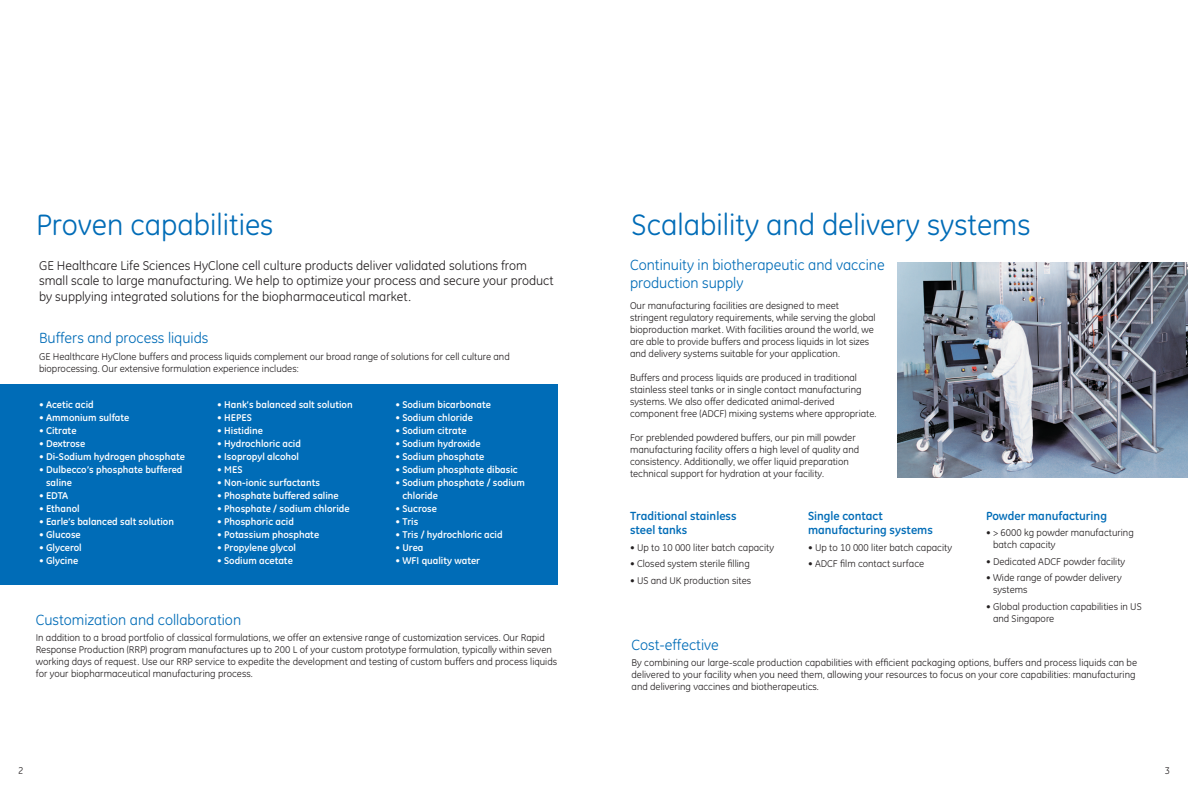
<style>
.page{position:relative;width:1188px;height:792px;background:#fff}
.page>*{position:absolute;margin:0;border:0;box-sizing:border-box;transform-origin:0 0}
.t1{font:30px "GE Inspira";color:#006cb7}
.t2{font:15px/18px "GE Inspira";color:#006cb7}
.t3{font:13px/15.6px "GE Inspira";color:#231f20}
.t4{font:700 12px/14.4px "GE Inspira";color:#006cb7}
.t5{font:10px/12px "GE Inspira";color:#231f20}
.t6{font:700 10px/13px "GE Inspira";color:#fff}
</style>
<div class="page">
<div style="left:0;top:384px;width:558px;height:200px;background:#006cb7"></div>
<img style="left:897px;top:263px;width:291px;height:214px">
<h1 class="t1" style="left:36px;top:207px;width:239px">Proven capabilities</h1>
<p class="t3" style="left:39px;top:257px;width:516px">GE Healthcare Life Sciences HyClone cell culture products deliver validated solutions from small scale to large manufacturing. We help to optimize your process and secure your product by supplying integrated solutions for the biopharmaceutical market.</p>
<h2 class="t2" style="left:39px;top:329px;width:171px">Buffers and process liquids</h2>
<p class="t5" style="left:39px;top:350px;width:472px">GE Healthcare HyClone buffers and process liquids complement our broad range of solutions for cell culture and bioprocessing. Our extensive formulation experience includes:</p>
<p class="t6" style="left:39px;top:398px;width:56px">• Acetic acid</p>
<p class="t6" style="left:39px;top:411px;width:92px">• Ammonium sulfate</p>
<p class="t6" style="left:39px;top:424px;width:39px">• Citrate</p>
<p class="t6" style="left:39px;top:437px;width:48px">• Dextrose</p>
<p class="t6" style="left:39px;top:450px;width:147px">• Di-Sodium hydrogen phosphate</p>
<p class="t6" style="left:46px;top:463px;width:138px;text-indent:-7px">• Dulbecco’s phosphate buffered saline</p>
<p class="t6" style="left:39px;top:489px;width:31px">• EDTA</p>
<p class="t6" style="left:39px;top:502px;width:42px">• Ethanol</p>
<p class="t6" style="left:39px;top:515px;width:137px">• Earle’s balanced salt solution</p>
<p class="t6" style="left:39px;top:528px;width:43px">• Glucose</p>
<p class="t6" style="left:39px;top:541px;width:44px">• Glycerol</p>
<p class="t6" style="left:39px;top:554px;width:41px">• Glycine</p>
<p class="t6" style="left:217px;top:398px;width:137px">• Hank’s balanced salt solution</p>
<p class="t6" style="left:217px;top:411px;width:36px">• HEPES</p>
<p class="t6" style="left:217px;top:424px;width:47px">• Histidine</p>
<p class="t6" style="left:217px;top:437px;width:85px">• Hydrochloric acid</p>
<p class="t6" style="left:217px;top:450px;width:83px">• Isopropyl alcohol</p>
<p class="t6" style="left:217px;top:463px;width:27px">• MES</p>
<p class="t6" style="left:217px;top:476px;width:104px">• Non-ionic surfactants</p>
<p class="t6" style="left:217px;top:489px;width:123px">• Phosphate buffered saline</p>
<p class="t6" style="left:217px;top:502px;width:134px">• Phosphate / sodium chloride</p>
<p class="t6" style="left:217px;top:515px;width:78px">• Phosphoric acid</p>
<p class="t6" style="left:217px;top:528px;width:104px">• Potassium phosphate</p>
<p class="t6" style="left:217px;top:541px;width:80px">• Propylene glycol</p>
<p class="t6" style="left:217px;top:554px;width:77px">• Sodium acetate</p>
<p class="t6" style="left:395px;top:398px;width:97px">• Sodium bicarbonate</p>
<p class="t6" style="left:395px;top:411px;width:79px">• Sodium chloride</p>
<p class="t6" style="left:395px;top:424px;width:73px">• Sodium citrate</p>
<p class="t6" style="left:395px;top:437px;width:87px">• Sodium hydroxide</p>
<p class="t6" style="left:395px;top:450px;width:90px">• Sodium phosphate</p>
<p class="t6" style="left:395px;top:463px;width:124px">• Sodium phosphate dibasic</p>
<p class="t6" style="left:402px;top:476px;width:124px;text-indent:-7px">• Sodium phosphate / sodium chloride</p>
<p class="t6" style="left:395px;top:502px;width:43px">• Sucrose</p>
<p class="t6" style="left:395px;top:515px;width:24px">• Tris</p>
<p class="t6" style="left:395px;top:528px;width:109px">• Tris / hydrochloric acid</p>
<p class="t6" style="left:395px;top:541px;width:30px">• Urea</p>
<p class="t6" style="left:395px;top:554px;width:86px">• WFI quality water</p>
<h2 class="t2" style="left:36px;top:611px;width:207px">Customization and collaboration</h2>
<p class="t5" style="left:36px;top:632px;width:523px">In addition to a broad portfolio of classical formulations, we offer an extensive range of customization services. Our Rapid Response Production (RRP) program manufactures up to 200 L of your custom prototype formulation, typically within seven working days of request. Use our RRP service to expedite the development and testing of custom buffers and process liquids for your biopharmaceutical manufacturing process.</p>
<h1 class="t1" style="left:632px;top:207px;width:400px">Scalability and delivery systems</h1>
<h2 class="t2" style="left:630px;top:255px;width:256px">Continuity in biotherapeutic and vaccine production supply</h2>
<p class="t5" style="left:630px;top:299px;width:247px">Our manufacturing facilities are designed to meet stringent regulatory requirements, while serving the global bioproduction market. With facilities around the world, we are able to provide buffers and process liquids in lot sizes and delivery systems suitable for your application.</p>
<p class="t5" style="left:630px;top:371px;width:248px">Buffers and process liquids are produced in traditional stainless steel tanks or in single contact manufacturing systems. We also offer dedicated animal-derived component free (ADCF) mixing systems where appropriate.</p>
<p class="t5" style="left:630px;top:431px;width:231px">For preblended powdered buffers, our pin mill powder manufacturing facility offers a high level of quality and consistency. Additionally, we offer liquid preparation technical support for hydration at your facility.</p>
<p class="t4" style="left:630px;top:508px;width:108px">Traditional stainless steel tanks</p>
<p class="t5" style="left:630px;top:541px;width:146px">• Up to 10 000 liter batch capacity</p>
<p class="t5" style="left:630px;top:558px;width:121px">• Closed system sterile filling</p>
<p class="t5" style="left:630px;top:574px;width:123px">• US and UK production sites</p>
<p class="t4" style="left:808px;top:508px;width:126px">Single contact manufacturing systems</p>
<p class="t5" style="left:808px;top:541px;width:146px">• Up to 10 000 liter batch capacity</p>
<p class="t5" style="left:808px;top:558px;width:118px">• ADCF film contact surface</p>
<p class="t4" style="left:986px;top:508px;width:123px">Powder manufacturing</p>
<p class="t5" style="left:993px;top:527px;width:142px;text-indent:-7px">• &gt; 6000 kg powder manufacturing batch capacity</p>
<p class="t5" style="left:986px;top:555px;width:141px">• Dedicated ADCF powder facility</p>
<p class="t5" style="left:993px;top:572px;width:130px;text-indent:-7px">• Wide range of powder delivery systems</p>
<p class="t5" style="left:993px;top:600px;width:150px;text-indent:-7px">• Global production capabilities in US and Singapore</p>
<h2 class="t2" style="left:632px;top:635px;width:89px">Cost-effective</h2>
<p class="t5" style="left:632px;top:657px;width:507px">By combining our large-scale production capabilities with efficient packaging options, buffers and process liquids can be delivered to your facility when you need them, allowing your resources to focus on your core capabilities: manufacturing and delivering vaccines and biotherapeutics.</p>
<p class="t5" style="left:18px;top:765px;width:7px">2</p>
<p class="t5" style="left:1165px;top:765px;width:7px">3</p>
</div>
